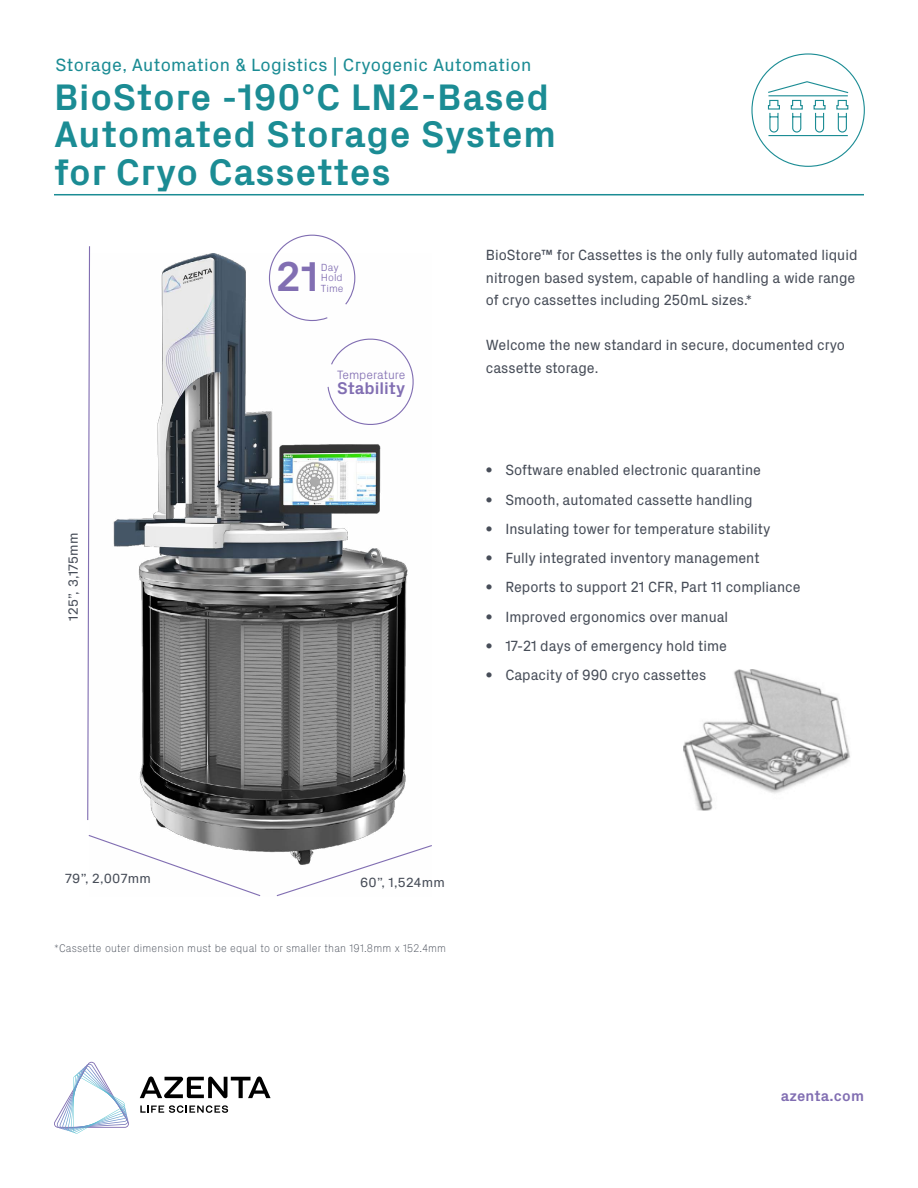
<style>
.page{position:relative;width:918px;height:1188px;background:#fff}
.page>*{position:absolute;margin:0;border:0;box-sizing:border-box;transform-origin:0 0}
.t1{font:700 42.3px "Px Grotesk";color:#816eb2}
.t2{font:700 37.5px/37.5px "Px Grotesk";letter-spacing:.02em;color:#1b8c94}
.t3{font:18px "Px Grotesk";letter-spacing:.02em;color:#1b8c94}
.t4{font:700 17.25px "Px Grotesk";color:#816eb2}
.t5{font:15px/22.5px "Px Grotesk";color:#474d58;scale:.95 1}
.t6{font:700 15px "Px Grotesk";letter-spacing:.01em;color:#816eb2}
.t7{font:13.5px "Px Grotesk";letter-spacing:.02em;color:#474d58}
.t8{font:300 12.3px "Px Grotesk";color:#816eb2}
.t9{font:100 11.25px "Px Grotesk";letter-spacing:.02em;color:#474d58;scale:.95 1}
.t10{font:300 10.5px/10.5px "Px Grotesk";color:#816eb2}
.s1{font-weight:300}
</style>
<div class="page">
<hr style="left:54px;top:194px;width:810px;height:1px;background:#1b8c94">
<svg style="left:140px;top:1076px;width:131px;height:22px"></svg>
<svg style="left:140px;top:1105px;width:88px;height:8px"></svg>
<svg style="left:54px;top:1062px;width:75px;height:72px"></svg>
<img style="left:113px;top:254px;width:295px;height:599px">
<img style="left:683px;top:669px;width:167px;height:142px">
<svg style="left:87px;top:246px;width:4px;height:574px"></svg>
<svg style="left:88px;top:834px;width:174px;height:63px"></svg>
<svg style="left:275px;top:844px;width:157px;height:53px"></svg>
<svg style="left:767px;top:81px;width:82px;height:56px"></svg>
<svg style="left:268px;top:234px;width:88px;height:88px"></svg>
<svg style="left:327px;top:333px;width:87px;height:97px"></svg>
<p class="t3" style="left:56px;top:52px;width:477px">Storage, Automation &amp; Logistics | Cryogenic Automation</p>
<h2 class="t2" style="left:54px;top:76px;width:504px">BioStore -190°C LN2-Based<br>Automated Storage System for Cryo Cassettes</h2>
<p class="t7" style="left:64px;top:621px;width:90px;rotate:-90deg">125”, 3,175mm</p>
<h1 class="t1" style="left:276px;top:247px;width:44px">21</h1>
<p class="t10" style="left:321px;top:261px;width:24px">Day<br>Hold<br>Time</p>
<p class="t8" style="left:337px;top:366px;width:70px">Temperature</p>
<p class="t4" style="left:337px;top:376px;width:70px">Stability</p>
<p class="t5" style="left:486px;top:243px;width:393px">BioStore™ for Cassettes is the only fully automated liquid nitrogen based system, capable of handling a wide range of cryo cassettes including 250mL sizes.*</p>
<p class="t5" style="left:486px;top:333px;width:380px">Welcome the new standard in secure, documented cryo cassette storage.</p>
<p class="t5" style="left:485px;top:458px;width:292px"><span class="s1">•</span> Software enabled electronic quarantine</p>
<p class="t5" style="left:485px;top:488px;width:283px"><span class="s1">•</span> Smooth, automated cassette handling</p>
<p class="t5" style="left:485px;top:517px;width:302px"><span class="s1">•</span> Insulating tower for temperature stability</p>
<p class="t5" style="left:485px;top:546px;width:291px"><span class="s1">•</span> Fully integrated inventory management</p>
<p class="t5" style="left:485px;top:575px;width:334px"><span class="s1">•</span> Reports to support 21 CFR, Part 11 compliance</p>
<p class="t5" style="left:485px;top:605px;width:258px"><span class="s1">•</span> Improved ergonomics over manual</p>
<p class="t5" style="left:485px;top:634px;width:256px"><span class="s1">•</span> 17-21 days of emergency hold time</p>
<p class="t5" style="left:485px;top:663px;width:234px"><span class="s1">•</span> Capacity of 990 cryo cassettes</p>
<p class="t7" style="left:65px;top:869px;width:87px">79”, 2,007mm</p>
<p class="t7" style="left:360px;top:873px;width:86px">60”, 1,524mm</p>
<p class="t9" style="left:54px;top:941px;width:414px">*Cassette outer dimension must be equal to or smaller than 191.8mm x 152.4mm</p>
<p class="t6" style="left:781px;top:1085px;width:85px">azenta.com</p>
</div>
